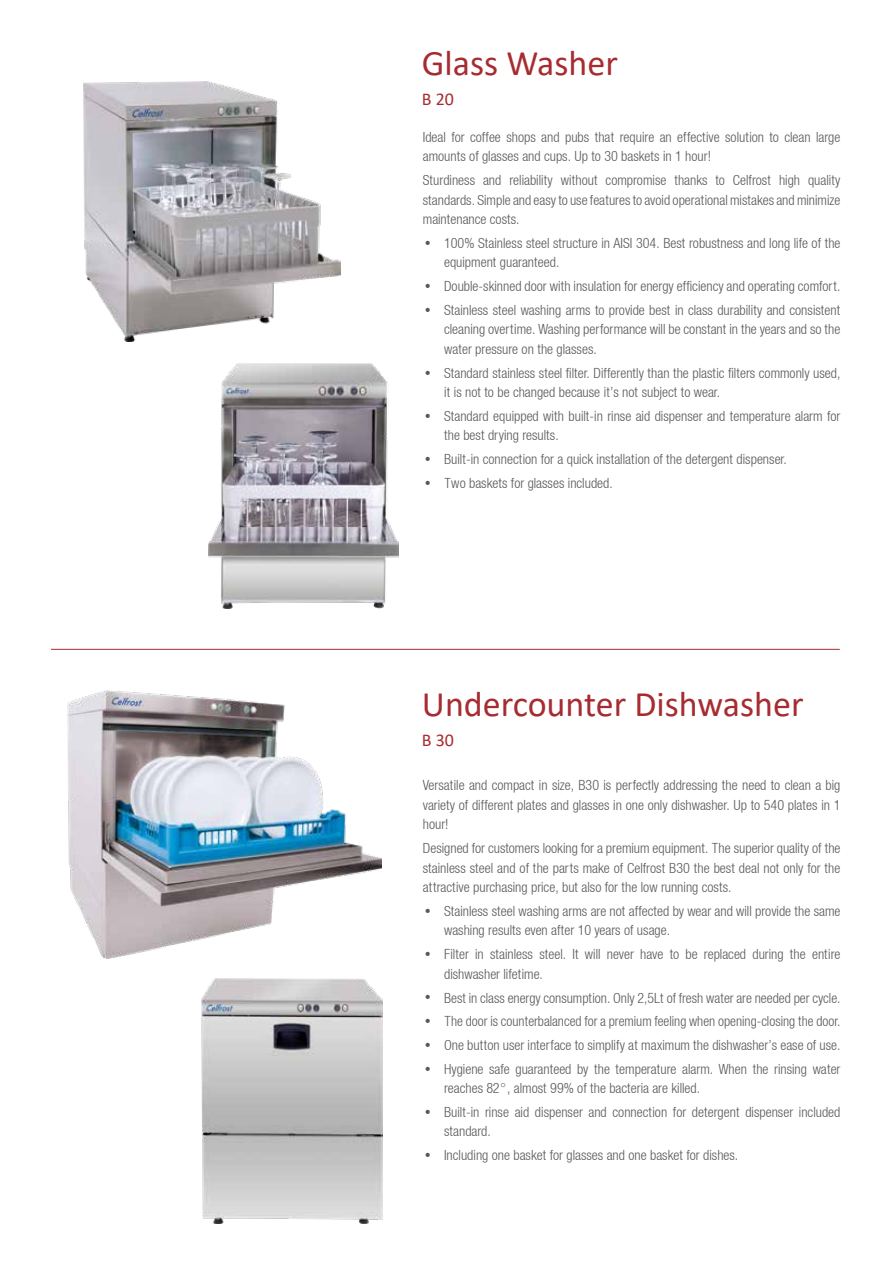
<style>
.page{position:relative;width:891px;height:1269px;background:#fff}
.page>*{position:absolute;margin:0;border:0;box-sizing:border-box;transform-origin:0 0}
.t1{font:36px "Calibri";color:#a72c31}
.t2{font:18px "Calibri";color:#a72c31}
.t3{font:15px/19.5px "Helvetica Light Cond PL";color:#58595b}
</style>
<div class="page">
<img style="left:83px;top:82px;width:257px;height:259px">
<img style="left:67px;top:691px;width:315px;height:267px">
<img style="left:209px;top:363px;width:189px;height:246px">
<img style="left:202px;top:978px;width:181px;height:245px">
<hr style="left:51px;top:649px;width:789px;height:1px;background:#a72c31">
<h1 class="t1" style="left:422px;top:38px;width:198px">Glass Washer</h1>
<p class="t2" style="left:422px;top:87px;width:34px">B 20</p>
<p class="t3" style="left:423px;top:127px;width:419px">Ideal for coffee shops and pubs that require an effective solution to clean large amounts of glasses and cups. Up to 30 baskets in 1 hour!</p>
<p class="t3" style="left:423px;top:170px;width:419px;text-align:justify">Sturdiness and reliability without compromise thanks to Celfrost high quality standards. Simple and easy to use features to avoid operational mistakes and minimize maintenance costs.</p>
<p class="t3" style="left:444px;top:233px;width:398px;text-indent:-21px">• 100% Stainless steel structure in AISI 304. Best robustness and long life of the equipment guaranteed.</p>
<p class="t3" style="left:423px;top:276px;width:419px">• Double-skinned door with insulation for energy efficiency and operating comfort.</p>
<p class="t3" style="left:444px;top:300px;width:398px;text-align:justify;text-indent:-21px">• Stainless steel washing arms to provide best in class durability and consistent cleaning overtime. Washing performance will be constant in the years and so the water pressure on the glasses.</p>
<p class="t3" style="left:444px;top:363px;width:398px;text-indent:-21px">• Standard stainless steel filter. Differently than the plastic filters commonly used, it is not to be changed because it’s not subject to wear.</p>
<p class="t3" style="left:444px;top:406px;width:398px;text-indent:-21px">• Standard equipped with built-in rinse aid dispenser and temperature alarm for the best drying results.</p>
<p class="t3" style="left:423px;top:449px;width:365px">• Built-in connection for a quick installation of the detergent dispenser.</p>
<p class="t3" style="left:423px;top:473px;width:191px">• Two baskets for glasses included.</p>
<h1 class="t1" style="left:422px;top:679px;width:383px">Undercounter Dishwasher</h1>
<p class="t2" style="left:422px;top:727px;width:34px">B 30</p>
<p class="t3" style="left:423px;top:776px;width:419px;text-align:justify">Versatile and compact in size, B30 is perfectly addressing the need to clean a big variety of different plates and glasses in one only dishwasher. Up to 540 plates in 1 hour!</p>
<p class="t3" style="left:423px;top:838px;width:419px;text-align:justify">Designed for customers looking for a premium equipment. The superior quality of the stainless steel and of the parts make of Celfrost B30 the best deal not only for the attractive purchasing price, but also for the low running costs.</p>
<p class="t3" style="left:444px;top:901px;width:398px;text-indent:-21px">• Stainless steel washing arms are not affected by wear and will provide the same washing results even after 10 years of usage.</p>
<p class="t3" style="left:444px;top:944px;width:398px;text-indent:-21px">• Filter in stainless steel. It will never have to be replaced during the entire dishwasher lifetime.</p>
<p class="t3" style="left:423px;top:988px;width:419px">• Best in class energy consumption. Only 2,5Lt of fresh water are needed per cycle.</p>
<p class="t3" style="left:423px;top:1011px;width:419px">• The door is counterbalanced for a premium feeling when opening-closing the door.</p>
<p class="t3" style="left:423px;top:1035px;width:419px">• One button user interface to simplify at maximum the dishwasher’s ease of use.</p>
<p class="t3" style="left:444px;top:1059px;width:398px;text-indent:-21px">• Hygiene safe guaranteed by the temperature alarm. When the rinsing water reaches 82°, almost 99% of the bacteria are killed.</p>
<p class="t3" style="left:444px;top:1102px;width:398px;text-indent:-21px">• Built-in rinse aid dispenser and connection for detergent dispenser included standard.</p>
<p class="t3" style="left:423px;top:1145px;width:317px">• Including one basket for glasses and one basket for dishes.</p>
</div>
